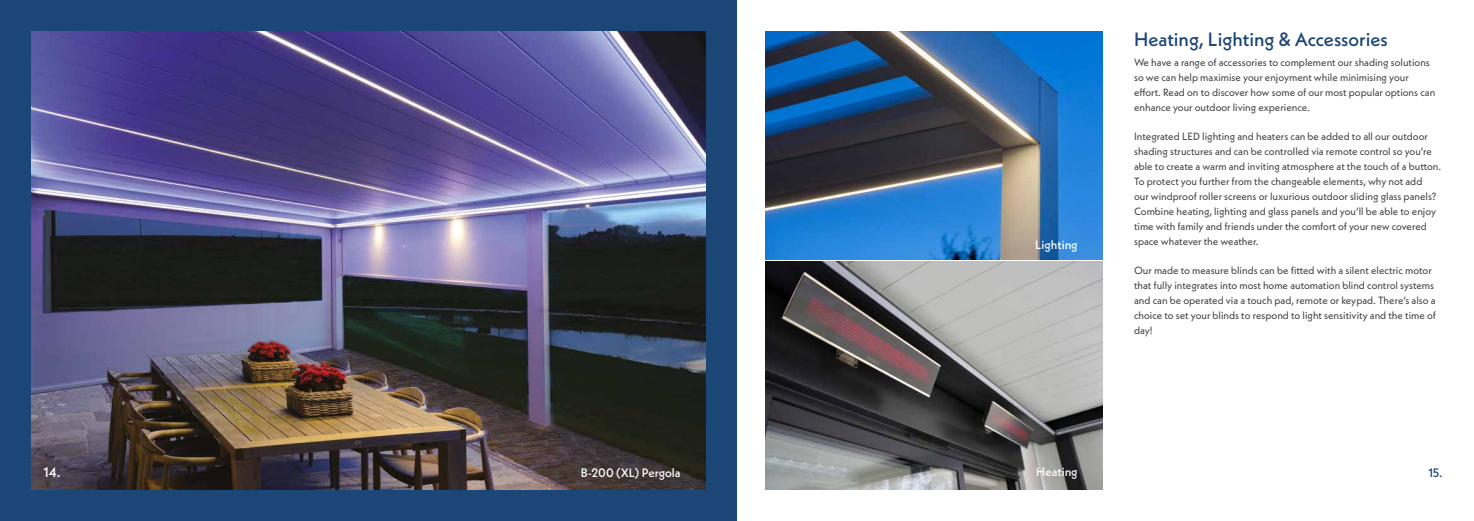
<style>
.page{position:relative;width:1474px;height:521px;background:#fff}
.page>*{position:absolute;margin:0;border:0;box-sizing:border-box;transform-origin:0 0}
.t1{font:500 19.25px "Neue Kabel";color:#1c4675}
.t2{font:500 14px "Neue Kabel";color:#fff}
.t3{font:500 12.25px "Neue Kabel";color:#fff}
.t4{font:500 12.25px "Neue Kabel";color:#1c4675}
.t5{font:10.5px/14.9px "Neue Kabel";color:#424242}
</style>
<div class="page">
<div style="left:0;top:0;width:737px;height:521px;background:#1c4675"></div>
<img style="left:32px;top:32px;width:673px;height:457px">
<img style="left:765px;top:32px;width:337px;height:227px">
<img style="left:765px;top:262px;width:337px;height:227px">
<h2 class="t2" style="left:44px;top:463px;width:18px">14.</h2>
<p class="t3" style="left:581px;top:465px;width:101px">B-200 (XL) Pergola</p>
<p class="t3" style="left:1035px;top:236px;width:44px">Lighting</p>
<p class="t3" style="left:1036px;top:464px;width:43px">Heating</p>
<h1 class="t1" style="left:1134px;top:27px;width:255px">Heating, Lighting &amp; Accessories</h1>
<p class="t5" style="left:1134px;top:55px;width:303px">We have a range of accessories to complement our shading solutions so we can help maximise your enjoyment while minimising your effort. Read on to discover how some of our most popular options can enhance your outdoor living experience.</p>
<p class="t5" style="left:1134px;top:129px;width:309px">Integrated LED lighting and heaters can be added to all our outdoor shading structures and can be controlled via remote control so you’re able to create a warm and inviting atmosphere at the touch of a button.<br>To protect you further from the changeable elements, why not add<br>our windproof roller screens or luxurious outdoor sliding glass panels?<br>Combine heating, lighting and glass panels and you’ll be able to enjoy time with family and friends under the comfort of your new covered space whatever the weather.</p>
<p class="t5" style="left:1134px;top:263px;width:303px">Our made to measure blinds can be fitted with a silent electric motor that fully integrates into most home automation blind control systems and can be operated via a touch pad, remote or keypad. There’s also a choice to set your blinds to respond to light sensitivity and the time of day!</p>
<p class="t4" style="left:1428px;top:464px;width:16px">15.</p>
</div>
